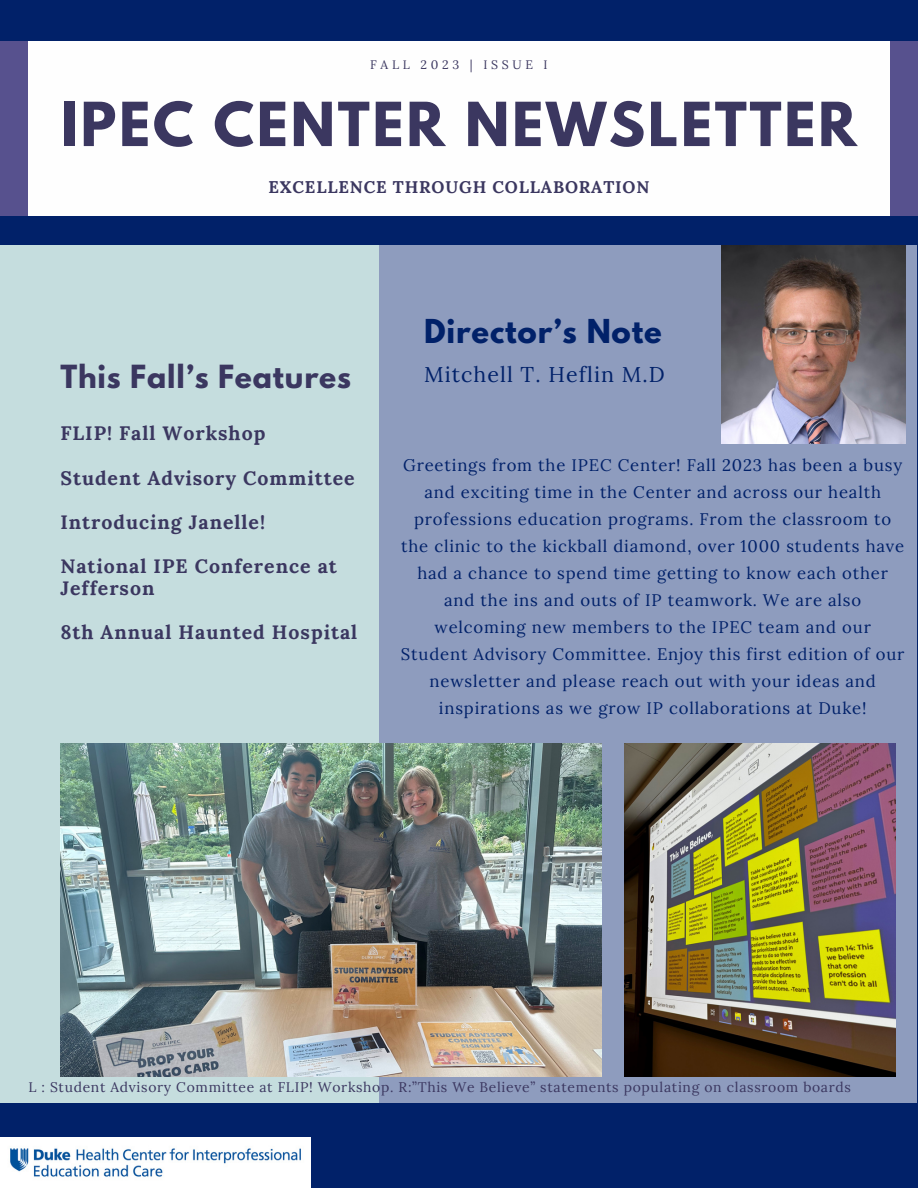
<style>
.page{position:relative;width:918px;height:1188px;background:#012169}
.page>*{position:absolute;margin:0;border:0;box-sizing:border-box;transform-origin:0 0}
.t1{font:700 53.85px "League Spartan";letter-spacing:.05em;color:#3b3760}
.t2{font:700 29.25px "League Spartan";letter-spacing:.03em;color:#012169}
.t3{font:700 28.2px "League Spartan";letter-spacing:.03em;color:#3b3760}
.t4{font:21.45px "Lora";letter-spacing:.05em;color:#012169}
.t5{font:700 19.5px/22px "Lora";letter-spacing:.05em;color:#3b3760}
.t6{font:700 16.95px "Lora";letter-spacing:.05em;color:#3b3760}
.t7{font:16.65px/27px "Lora";letter-spacing:.05em;color:#012169;text-align:center}
.t8{font:13.95px "Lora";letter-spacing:.05em;color:#3b3760}
.t9{font:12.3px "Lora";letter-spacing:.3em;color:#3b3760}
</style>
<div class="page">
<div style="left:10px;top:41px;width:898px;height:175px;background:#fefefe"></div>
<div style="left:0;top:41px;width:28px;height:175px;background:#57518e"></div>
<div style="left:891px;top:41px;width:27px;height:175px;background:#57518e"></div>
<div style="left:0;top:245px;width:379px;height:858px;background:#c5ddde"></div>
<div style="left:379px;top:229px;width:539px;height:874px;background:#8e9cbe"></div>
<img style="left:60px;top:744px;width:542px;height:333px">
<img style="left:624px;top:744px;width:271px;height:333px">
<img style="left:0;top:1138px;width:310px;height:50px">
<img style="left:721px;top:245px;width:185px;height:198px">
<p class="t9" style="left:370px;top:57px;width:179px">FALL 2023 | ISSUE I</p>
<p class="t1" style="left:61px;top:98px;width:797px">IPEC CENTER NEWSLETTER</p>
<p class="t6" style="left:268px;top:176px;width:383px">EXCELLENCE THROUGH COLLABORATION</p>
<p class="t2" style="left:424px;top:317px;width:239px">Director’s Note</p>
<p class="t3" style="left:60px;top:363px;width:292px">This Fall’s Features</p>
<p class="t4" style="left:424px;top:361px;width:242px">Mitchell T. Heflin M.D</p>
<p class="t5" style="left:60px;top:422px;width:206px">FLIP! Fall Workshop</p>
<p class="t5" style="left:60px;top:466px;width:296px">Student Advisory Committee</p>
<p class="t5" style="left:60px;top:511px;width:206px">Introducing Janelle!</p>
<p class="t5" style="left:60px;top:555px;width:278px">National IPE Conference at<br>Jefferson</p>
<p class="t5" style="left:60px;top:621px;width:298px">8th Annual Haunted Hospital</p>
<p class="t7" style="left:401px;top:451px;width:505px">Greetings from the IPEC Center! Fall 2023 has been a busy and exciting time in the Center and across our health professions education programs. From the classroom to the clinic to the kickball diamond, over 1000 students have had a chance to spend time getting to know each other and the ins and outs of IP teamwork. We are also welcoming new members to the IPEC team and our Student Advisory Committee. Enjoy this first edition of our newsletter and please reach out with your ideas and inspirations as we grow IP collaborations at Duke!</p>
<p class="t8" style="left:28px;top:1078px;width:824px">L : Student Advisory Committee at FLIP! Workshop. R:”This We Believe” statements populating on classroom boards</p>
</div>
